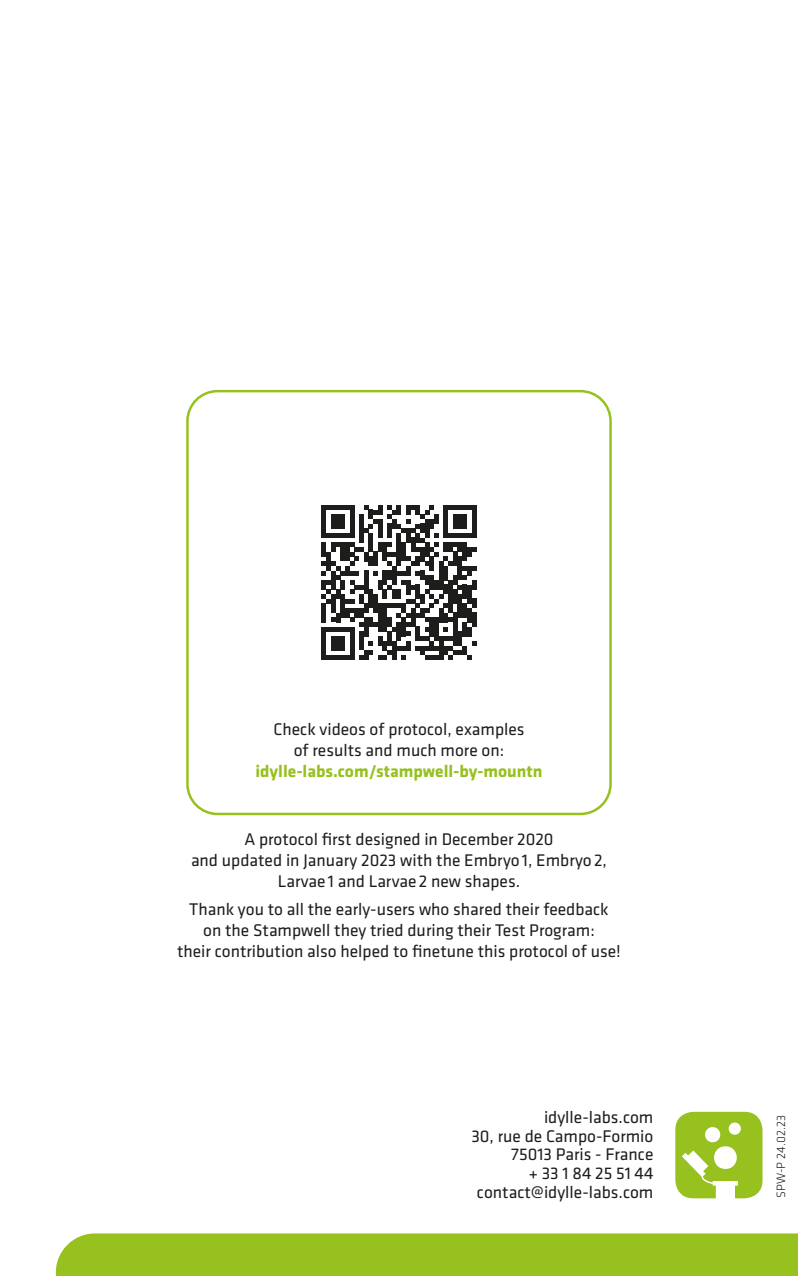
<style>
.page{position:relative;width:798px;height:1276px;background:#fff}
.page>*{position:absolute;margin:0;border:0;box-sizing:border-box;transform-origin:0 0}
.t1{font:17.5px/21px "Klavika";color:#1d1d1b;text-align:center}
.t2{font:700 17.5px "Klavika";color:#96c11f}
.t3{font:300 12.5px "Klavika";color:#1d1d1b}
</style>
<div class="page">
<div style="left:56px;top:1233px;width:741px;height:43px;background:#96c11f"></div>
<svg style="left:675px;top:1111px;width:87px;height:87px"></svg>
<svg style="left:321px;top:505px;width:155px;height:155px"></svg>
<div style="left:186px;top:390px;width:425px;height:425px;border:2px solid #96c11f;border-radius:30px"></div>
<p class="t1" style="left:273px;top:719px;width:253px">Check videos of protocol, examples of results and much more on:</p>
<p class="t2" style="left:255px;top:761px;width:288px">idylle-labs.com/stampwell-by-mountn</p>
<p class="t1" style="left:191px;top:829px;width:417px">A protocol first designed in December 2020<br>and updated in January 2023 with the Embryo1, Embryo2,<br>Larvae 1 and Larvae 2 new shapes.</p>
<p class="t1" style="left:177px;top:899px;width:445px">Thank you to all the early-users who shared their feedback<br>on the Stampwell they tried during their Test Program:<br>their contribution also helped to finetune this protocol of use!</p>
<p class="t1" style="left:471px;top:1108px;width:183px;line-height:18.8px;text-align:right">idylle-labs.com<br>30, rue de Campo-Formio<br>75013 Paris - France<br>+ 33 1 84 25 51 44 contact@idylle-labs.com</p>
<p class="t3" style="left:774px;top:1198px;width:84px;rotate:-90deg">SPW-P 24.02.23</p>
</div>
